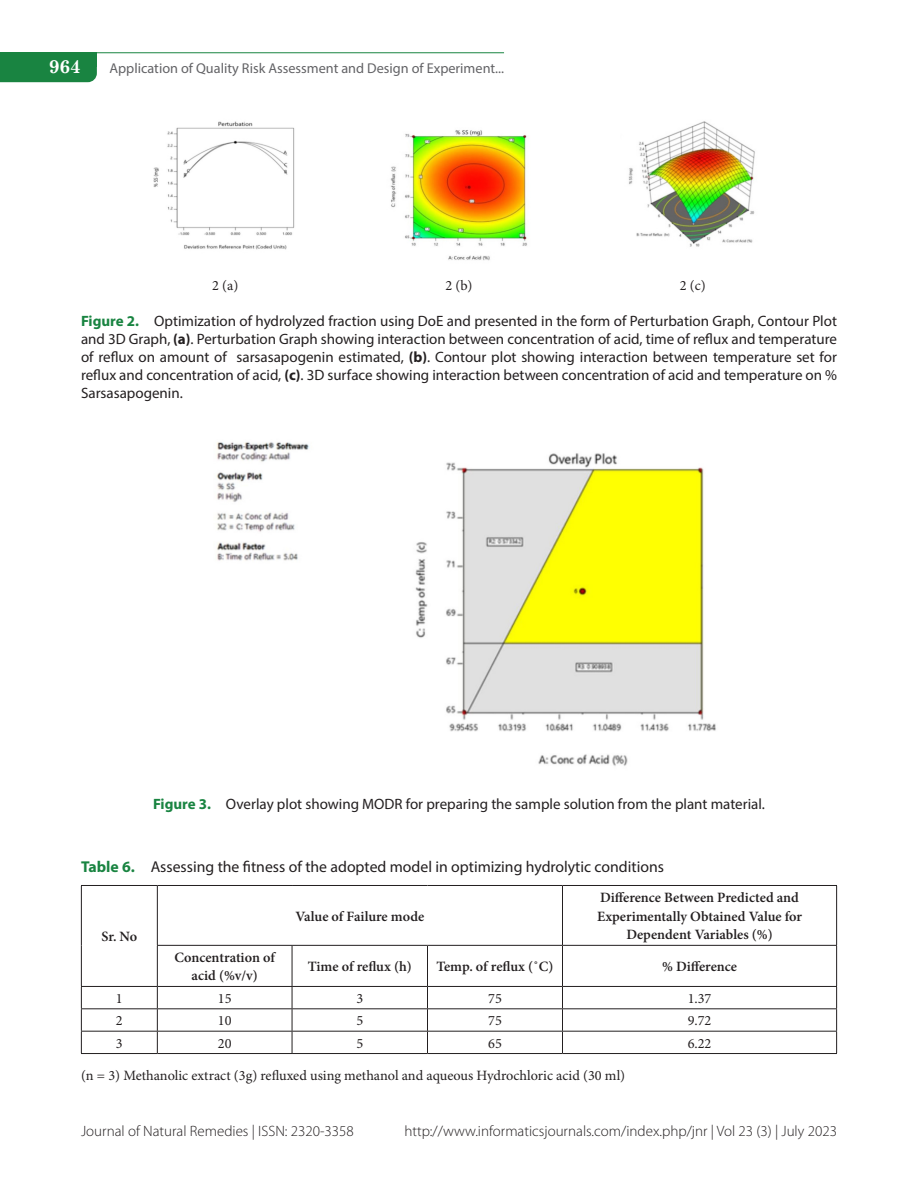
<style>
.page{position:relative;width:918px;height:1188px;background:#fff}
.page>*{position:absolute;margin:0;border:0;box-sizing:border-box;transform-origin:0 0}
.t1{font:700 18.75px "Century Schoolbook";color:#fff}
.Table_head{font:15.75px "Myriad Pro";color:#231f20}
.Fig_cap{font:15px/18px "Myriad Pro";color:#231f20;text-align:justify}
.t2{font:300 15px "Myriad Pro";color:#231f20}
.TabCH{font:600 14.25px/18.8px "Minion Pro";color:#231f20;text-align:center}
.TabBody{font:14.25px "Minion Pro";color:#231f20}
.t3{font:14.25px "Myriad Pro";color:#636366}
.s1{font-weight:700;color:#198441}
.s2{font-weight:700}
</style>
<div class="page">
<svg style="left:0;top:67px;width:97px;height:15px"></svg>
<div style="left:0;top:53px;width:97px;height:14px;background:#198441"></div>
<div style="left:0;top:68px;width:27px;height:14px;background:#198441"></div>
<hr style="left:0;top:52px;width:504px;height:1px;background:#198441">
<img style="left:216px;top:442px;width:500px;height:324px">
<hr style="left:81px;top:885px;width:76px;height:1px;background:#231f20">
<hr style="left:81px;top:886px;width:1px;height:59px;background:#231f20">
<hr style="left:81px;top:945px;width:1px;height:41px;background:#231f20">
<hr style="left:157px;top:885px;width:135px;height:1px;background:#231f20">
<hr style="left:157px;top:886px;width:1px;height:59px;background:#231f20">
<hr style="left:292px;top:885px;width:136px;height:1px;background:#231f20">
<hr style="left:428px;top:885px;width:134px;height:1px;background:#231f20">
<hr style="left:562px;top:885px;width:275px;height:1px;background:#231f20">
<hr style="left:562px;top:886px;width:1px;height:59px;background:#231f20">
<hr style="left:836px;top:886px;width:1px;height:59px;background:#231f20">
<hr style="left:157px;top:945px;width:135px;height:1px;background:#231f20">
<hr style="left:157px;top:946px;width:1px;height:40px;background:#231f20">
<hr style="left:292px;top:945px;width:136px;height:1px;background:#231f20">
<hr style="left:292px;top:946px;width:1px;height:40px;background:#231f20">
<hr style="left:428px;top:945px;width:134px;height:1px;background:#231f20">
<hr style="left:427px;top:946px;width:1px;height:40px;background:#231f20">
<hr style="left:562px;top:945px;width:275px;height:1px;background:#231f20">
<hr style="left:562px;top:946px;width:1px;height:40px;background:#231f20">
<hr style="left:836px;top:946px;width:1px;height:40px;background:#231f20">
<hr style="left:81px;top:986px;width:76px;height:1px;background:#231f20">
<hr style="left:157px;top:986px;width:135px;height:1px;background:#231f20">
<hr style="left:292px;top:986px;width:136px;height:1px;background:#231f20">
<hr style="left:428px;top:986px;width:134px;height:1px;background:#231f20">
<hr style="left:562px;top:986px;width:275px;height:1px;background:#231f20">
<hr style="left:81px;top:1008px;width:76px;height:1px;background:#231f20">
<hr style="left:157px;top:1008px;width:135px;height:1px;background:#231f20">
<hr style="left:292px;top:1008px;width:136px;height:1px;background:#231f20">
<hr style="left:428px;top:1008px;width:134px;height:1px;background:#231f20">
<hr style="left:562px;top:1008px;width:275px;height:1px;background:#231f20">
<hr style="left:81px;top:1031px;width:76px;height:1px;background:#231f20">
<svg style="left:81px;top:987px;width:1px;height:66px"></svg>
<hr style="left:157px;top:1031px;width:135px;height:1px;background:#231f20">
<svg style="left:157px;top:987px;width:1px;height:66px"></svg>
<hr style="left:292px;top:1031px;width:136px;height:1px;background:#231f20">
<svg style="left:292px;top:987px;width:1px;height:66px"></svg>
<hr style="left:428px;top:1031px;width:134px;height:1px;background:#231f20">
<svg style="left:427px;top:987px;width:1px;height:66px"></svg>
<hr style="left:562px;top:1031px;width:275px;height:1px;background:#231f20">
<svg style="left:562px;top:987px;width:1px;height:66px"></svg>
<svg style="left:836px;top:987px;width:1px;height:66px"></svg>
<hr style="left:81px;top:1053px;width:76px;height:1px;background:#231f20">
<hr style="left:157px;top:1053px;width:135px;height:1px;background:#231f20">
<hr style="left:292px;top:1053px;width:136px;height:1px;background:#231f20">
<hr style="left:428px;top:1053px;width:134px;height:1px;background:#231f20">
<hr style="left:562px;top:1053px;width:275px;height:1px;background:#231f20">
<img style="left:153px;top:121px;width:142px;height:129px">
<img style="left:390px;top:130px;width:137px;height:131px">
<img style="left:628px;top:121px;width:127px;height:126px">
<p class="t1" style="left:49px;top:55px;width:34px">964</p>
<p class="t3" style="left:110px;top:60px;width:396px">Application of Quality Risk Assessment and Design of Experiment...</p>
<p class="TabBody" style="left:212px;top:277px;width:28px">2 (a)</p>
<p class="TabBody" style="left:445px;top:277px;width:29px">2 (b)</p>
<p class="TabBody" style="left:680px;top:277px;width:27px">2 (c)</p>
<p class="Fig_cap" style="left:81px;top:311px;width:758px"><span class="s1">Figure 2.</span> Optimization of hydrolyzed fraction using DoE and presented in the form of Perturbation Graph, Contour Plot and 3D Graph, <span class="s2">(a)</span>. Perturbation Graph showing interaction between concentration of acid, time of reflux and temperature of reflux on amount of sarsasapogenin estimated, <span class="s2">(b)</span>. Contour plot showing interaction between temperature set for reflux and concentration of acid, <span class="s2">(c)</span>. 3D surface showing interaction between concentration of acid and temperature on % Sarsasapogenin.</p>
<p class="Fig_cap" style="left:153px;top:795px;width:613px"><span class="s1">Figure 3.</span> Overlay plot showing MODR for preparing the sample solution from the plant material.</p>
<p class="Table_head" style="left:81px;top:857px;width:585px"><span class="s1">Table 6.</span> Assessing the fitness of the adopted model in optimizing hydrolytic conditions</p>
<p class="TabCH" style="left:101px;top:927px;width:37px">Sr. No</p>
<p class="TabCH" style="left:296px;top:907px;width:130px">Value of Failure mode</p>
<p class="TabCH" style="left:597px;top:888px;width:207px">Difference Between Predicted and<br>Experimentally Obtained Value for<br>Dependent Variables (%)</p>
<p class="TabCH" style="left:174px;top:948px;width:102px">Concentration of acid (%v/v)</p>
<p class="TabCH" style="left:308px;top:957px;width:105px">Time of reflux (h)</p>
<p class="TabCH" style="left:437px;top:957px;width:118px">Temp. of reflux (˚C)</p>
<p class="TabCH" style="left:662px;top:957px;width:76px">% Difference</p>
<p class="TabBody" style="left:116px;top:990px;width:8px">1</p>
<p class="TabBody" style="left:218px;top:990px;width:15px">15</p>
<p class="TabBody" style="left:356px;top:990px;width:8px">3</p>
<p class="TabBody" style="left:488px;top:990px;width:15px">75</p>
<p class="TabBody" style="left:688px;top:990px;width:25px">1.37</p>
<p class="TabBody" style="left:116px;top:1012px;width:8px">2</p>
<p class="TabBody" style="left:218px;top:1012px;width:15px">10</p>
<p class="TabBody" style="left:356px;top:1012px;width:8px">5</p>
<p class="TabBody" style="left:488px;top:1012px;width:15px">75</p>
<p class="TabBody" style="left:688px;top:1012px;width:25px">9.72</p>
<p class="TabBody" style="left:116px;top:1034px;width:8px">3</p>
<p class="TabBody" style="left:218px;top:1034px;width:15px">20</p>
<p class="TabBody" style="left:356px;top:1034px;width:8px">5</p>
<p class="TabBody" style="left:488px;top:1034px;width:15px">65</p>
<p class="TabBody" style="left:688px;top:1034px;width:25px">6.22</p>
<p class="TabBody" style="left:81px;top:1067px;width:546px">(n = 3) Methanolic extract (3g) refluxed using methanol and aqueous Hydrochloric acid (30 ml)</p>
<p class="t2" style="left:81px;top:1122px;width:274px">Journal of Natural Remedies | ISSN: 2320-3358</p>
<p class="t2" style="left:404px;top:1122px;width:434px">http://www.informaticsjournals.com/index.php/jnr | Vol 23 (3) | July 2023</p>
</div>
